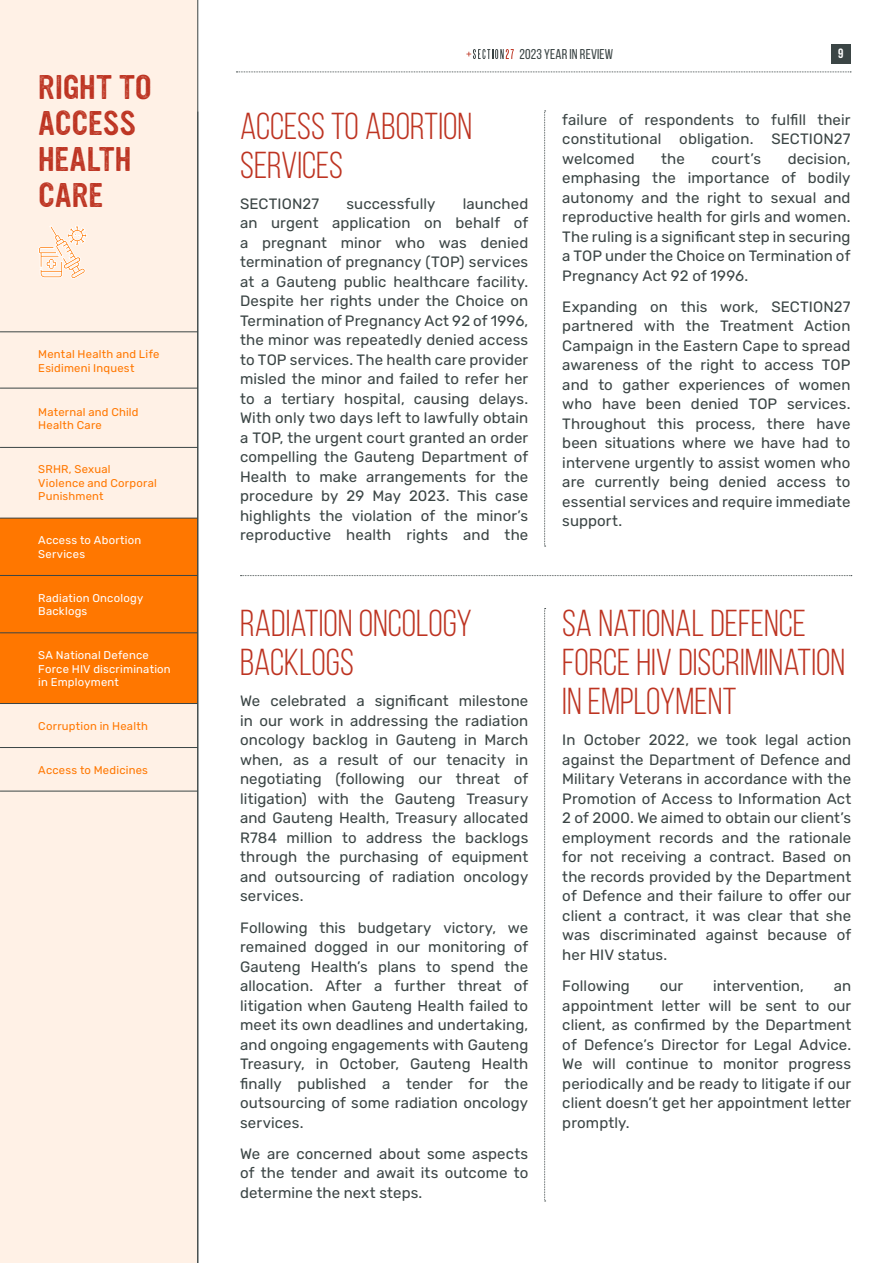
<style>
.page{position:relative;width:893px;height:1263px;background:#fff}
.page>*{position:absolute;margin:0;border:0;box-sizing:border-box;transform-origin:0 0}
.t1{font:37.5px/39px "Bebas Neue";color:#bd3321}
.t2{font:30px/36px "YWFT Ultramagnetic Rough Regular One";letter-spacing:-.01em;color:#bd3321}
.t3{font:15px/19.5px "Rubik";letter-spacing:.005em;color:#3b4545;text-align:justify}
.t4{font:14.25px "Bebas Neue";letter-spacing:.01em;color:#3b4545}
.t5{font:700 13.5px "Bebas Neue";color:#fff}
.t6{font:11.25px/13.5px "Rubik";letter-spacing:.02em;color:#f70}
.t7{font:11.25px/13.5px "Rubik";letter-spacing:.02em;color:#fff}
</style>
<div class="page">
<div style="left:831px;top:44px;width:19px;height:20px;background:#3b4545"></div>
<svg style="left:544px;top:111px;width:2px;height:436px"></svg>
<svg style="left:544px;top:608px;width:2px;height:593px"></svg>
<svg style="left:240px;top:575px;width:612px;height:1px"></svg>
<svg style="left:466px;top:49px;width:48px;height:10px"></svg>
<svg style="left:236px;top:72px;width:615px;height:1px"></svg>
<div style="left:0;top:0;width:198px;height:1263px;background:#fff1e6"></div>
<div style="left:0;top:518px;width:198px;height:185px;background:#f70"></div>
<hr style="left:0;top:388px;width:198px;height:1px;background:#3b4545">
<hr style="left:0;top:575px;width:198px;height:1px;background:#3b4545">
<hr style="left:0;top:632px;width:198px;height:1px;background:#3b4545">
<hr style="left:0;top:703px;width:198px;height:1px;background:#3b4545">
<hr style="left:0;top:747px;width:198px;height:1px;background:#3b4545">
<hr style="left:0;top:791px;width:198px;height:1px;background:#3b4545">
<hr style="left:0;top:332px;width:198px;height:1px;background:#3b4545">
<hr style="left:0;top:447px;width:198px;height:1px;background:#3b4545">
<hr style="left:0;top:518px;width:198px;height:1px;background:#3b4545">
<hr style="left:198px;top:0;width:1px;height:1263px;background:#3b4545">
<svg style="left:38px;top:226px;width:49px;height:53px"></svg>
<h2 class="t2" style="left:38px;top:71px;width:115px">RIGHT TO<br>ACCESS<br>HEALTH<br>CARE</h2>
<p class="t6" style="left:38px;top:348px;width:123px">Mental Health and Life<br>Esidimeni Inquest</p>
<p class="t6" style="left:38px;top:405px;width:102px">Maternal and Child<br>Health Care</p>
<p class="t6" style="left:38px;top:463px;width:120px">SRHR, Sexual<br>Violence and Corporal<br>Punishment</p>
<p class="t7" style="left:38px;top:534px;width:105px">Access to Abortion<br>Services</p>
<p class="t7" style="left:38px;top:591px;width:106px">Radiation Oncology<br>Backlogs</p>
<p class="t7" style="left:38px;top:649px;width:134px">SA National Defence<br>Force HIV discrimination in Employment</p>
<p class="t6" style="left:38px;top:720px;width:111px">Corruption in Health</p>
<p class="t6" style="left:38px;top:764px;width:111px">Access to Medicines</p>
<p class="t4" style="left:519px;top:46px;width:95px">2023 YEAR IN REVIEW</p>
<p class="t5" style="left:838px;top:46px;width:7px">9</p>
<h1 class="t1" style="left:240px;top:106px;width:234px">ACCESS TO ABORTION<br>SERVICES</h1>
<p class="t3" style="left:240px;top:194px;width:81px">SECTION27</p>
<p class="t3" style="left:346px;top:194px;width:90px">successfully</p>
<p class="t3" style="left:240px;top:194px;width:290px;text-indent:223px">launched an urgent application on behalf of a pregnant minor who was denied termination of pregnancy (TOP) services at a Gauteng public healthcare facility.<br>Despite her rights under the Choice on Termination of Pregnancy Act 92 of 1996, the minor was repeatedly denied access to TOP services. The health care provider misled the minor and failed to refer her to a tertiary hospital, causing delays.<br>With only two days left to lawfully obtain a TOP, the urgent court granted an order compelling the Gauteng Department of Health to make arrangements for the procedure by 29 May 2023. This case highlights the violation of the minor’s reproductive health rights and the</p>
<h1 class="t1" style="left:240px;top:604px;width:233px">RADIATION ONCOLOGY<br>BACKLOGS</h1>
<p class="t3" style="left:240px;top:692px;width:290px">We celebrated a significant milestone in our work in addressing the radiation oncology backlog in Gauteng in March when, as a result of our tenacity in negotiating (following our threat of litigation) with the Gauteng Treasury and Gauteng Health, Treasury allocated R784 million to address the backlogs through the purchasing of equipment and outsourcing of radiation oncology services.</p>
<p class="t3" style="left:240px;top:918px;width:290px">Following this budgetary victory, we remained dogged in our monitoring of Gauteng Health’s plans to spend the allocation. After a further threat of litigation when Gauteng Health failed to meet its own deadlines and undertaking, and ongoing engagements with Gauteng Treasury, in October, Gauteng Health finally published a tender for the outsourcing of some radiation oncology services.</p>
<p class="t3" style="left:240px;top:1144px;width:290px">We are concerned about some aspects of the tender and await its outcome to determine the next steps.</p>
<p class="t3" style="left:562px;top:110px;width:290px">failure of respondents to fulfill their constitutional obligation. SECTION27 welcomed</p>
<p class="t3" style="left:562px;top:149px;width:290px;text-indent:225px">decision, emphasing the importance of bodily autonomy and the right to sexual and reproductive health for girls and women.<br>The ruling is a significant step in securing a TOP under the Choice on Termination of Pregnancy Act 92 of 1996.</p>
<p class="t3" style="left:562px;top:297px;width:290px">Expanding on this work, SECTION27 partnered with the Treatment Action Campaign in the Eastern Cape to spread awareness of the right to access TOP and to gather experiences of women who have been denied TOP services.<br>Throughout this process, there have been situations where we have had to intervene urgently to assist women who are currently being denied access to essential services and require immediate support.</p>
<p class="t3" style="left:661px;top:149px;width:25px">the</p>
<p class="t3" style="left:711px;top:149px;width:51px">court’s</p>
<h1 class="t1" style="left:562px;top:604px;width:284px">SA NATIONAL DEFENCE<br>FORCE HIV DISCRIMINATION<br>IN EMPLOYMENT</h1>
<p class="t3" style="left:562px;top:731px;width:290px">In October 2022, we took legal action against the Department of Defence and Military Veterans in accordance with the Promotion of Access to Information Act 2 of 2000. We aimed to obtain our client’s employment records and the rationale for not receiving a contract. Based on the records provided by the Department of Defence and their failure to offer our client a contract, it was clear that she was discriminated against because of her HIV status.</p>
<p class="t3" style="left:562px;top:976px;width:69px">Following</p>
<p class="t3" style="left:660px;top:976px;width:25px">our</p>
<p class="t3" style="left:713px;top:976px;width:92px">intervention,</p>
<p class="t3" style="left:562px;top:976px;width:290px;text-indent:271px">an appointment letter will be sent to our client, as confirmed by the Department of Defence’s Director for Legal Advice.<br>We will continue to monitor progress periodically and be ready to litigate if our client doesn’t get her appointment letter promptly.</p>
</div>
